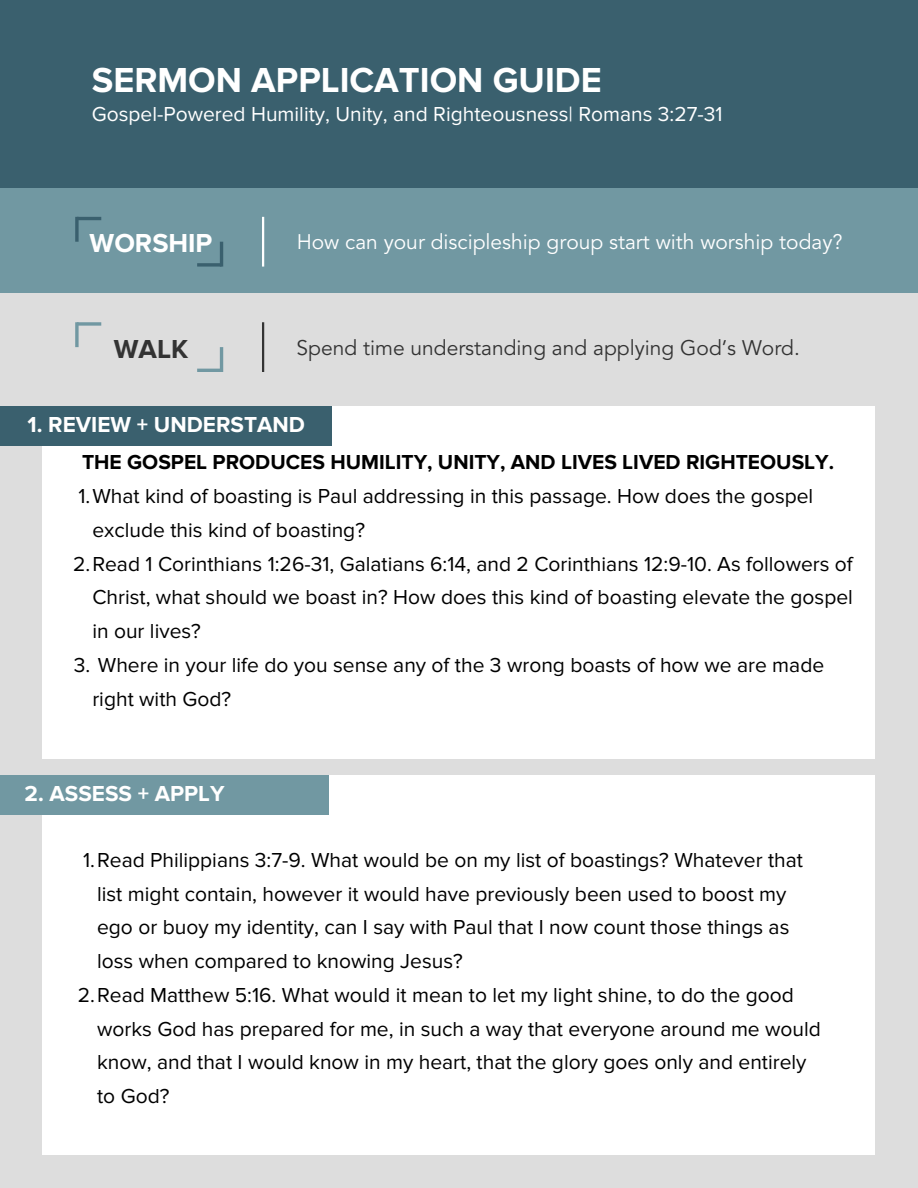
<style>
.page{position:relative;width:918px;height:1188px;background:#ddd}
.page>*{position:absolute;margin:0;border:0;box-sizing:border-box;transform-origin:0 0}
.t1{font:700 36px "Proxima Nova";color:#fff}
.t2{font:700 27px "Proxima Nova";color:#fff}
.t3{font:700 27px "Proxima Nova";color:#333}
.t4{font:700 22.5px "Proxima Nova";color:#fff}
.t5{font:21px/33.8px "Proxima Nova";color:#000}
.t6{font:21px "Proxima Nova";color:#fff}
.t7{font:700 21px "Proxima Nova";color:#000}
.t8{font:21px "Avenir LT Std";color:#fff}
.t9{font:21px "Avenir LT Std";color:#333}
</style>
<div class="page">
<div style="left:0;top:0;width:918px;height:189px;background:#3a606e"></div>
<div style="left:0;top:188px;width:918px;height:107px;background:#7198a2"></div>
<hr style="left:77px;top:217px;width:24px;height:3px;background:#3a606e">
<svg style="left:75px;top:217px;width:4px;height:25px"></svg>
<svg style="left:197px;top:263px;width:23px;height:4px"></svg>
<hr style="left:220px;top:242px;width:3px;height:25px;background:#3a606e">
<hr style="left:262px;top:217px;width:2px;height:50px;background:#fff">
<div style="left:0;top:294px;width:918px;height:107px;background:#ddd"></div>
<svg style="left:79px;top:322px;width:22px;height:4px"></svg>
<svg style="left:75px;top:322px;width:4px;height:25px"></svg>
<hr style="left:197px;top:369px;width:25px;height:3px;background:#7198a2">
<hr style="left:220px;top:347px;width:3px;height:25px;background:#7198a2">
<hr style="left:262px;top:322px;width:2px;height:50px;background:#333">
<div style="left:42px;top:406px;width:832px;height:353px;background:#fff"></div>
<div style="left:43px;top:775px;width:832px;height:380px;background:#fff"></div>
<div style="left:0;top:406px;width:331px;height:40px;background:#3a606e"></div>
<div style="left:0;top:775px;width:328px;height:40px;background:#7198a2"></div>
<p class="t1" style="left:92px;top:59px;width:511px">SERMON APPLICATION GUIDE</p>
<p class="t6" style="left:92px;top:101px;width:632px">Gospel-Powered Humility, Unity, and Righteousness| Romans 3:27-31</p>
<p class="t2" style="left:90px;top:227px;width:124px">WORSHIP</p>
<p class="t8" style="left:297px;top:233px;width:547px">How can your discipleship group start with worship today?</p>
<p class="t3" style="left:114px;top:333px;width:76px">WALK</p>
<p class="t9" style="left:297px;top:339px;width:505px">Spend time understanding and applying God’s Word.</p>
<p class="t4" style="left:28px;top:411px;width:279px">1. REVIEW + UNDERSTAND</p>
<p class="t7" style="left:82px;top:450px;width:754px">THE GOSPEL PRODUCES HUMILITY, UNITY, AND LIVES LIVED RIGHTEOUSLY.</p>
<p class="t5" style="left:92px;top:480px;width:722px;text-indent:-14px">1.What kind of boasting is Paul addressing in this passage. How does the gospel exclude this kind of boasting?</p>
<p class="t5" style="left:92px;top:547px;width:762px;text-align:justify;text-indent:-19px">2.Read 1 Corinthians 1:26-31, Galatians 6:14, and 2 Corinthians 12:9-10. As followers of Christ, what should we boast in? How does this kind of boasting elevate the gospel in our lives?</p>
<p class="t5" style="left:92px;top:648px;width:733px;text-indent:-19px">3. Where in your life do you sense any of the 3 wrong boasts of how we are made right with God?</p>
<p class="t4" style="left:25px;top:780px;width:201px">2. ASSESS + APPLY</p>
<p class="t5" style="left:97px;top:843px;width:707px;text-indent:-14px">1.Read Philippians 3:7-9. What would be on my list of boastings? Whatever that list might contain, however it would have previously been used to boost my ego or buoy my identity, can I say with Paul that I now count those things as loss when compared to knowing Jesus?</p>
<p class="t5" style="left:97px;top:978px;width:725px;text-indent:-19px">2.Read Matthew 5:16. What would it mean to let my light shine, to do the good works God has prepared for me, in such a way that everyone around me would know, and that I would know in my heart, that the glory goes only and entirely to God?</p>
</div>
